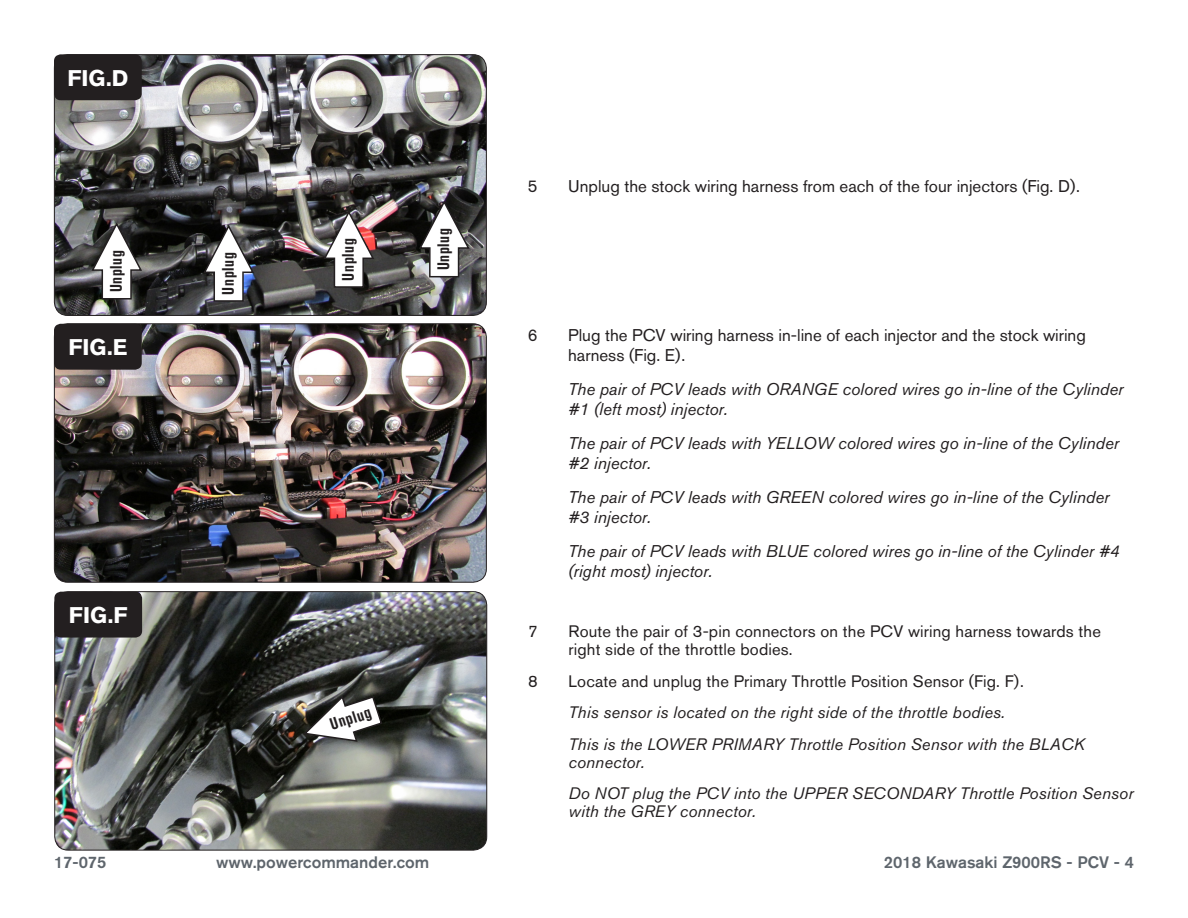
<style>
.page{position:relative;width:1188px;height:918px;background:#fff}
.page>*{position:absolute;margin:0;border:0;box-sizing:border-box;transform-origin:0 0}
.t1{font:700 22.5px "Akzidenz Grotesk BQ";color:#fff}
.Bodycopy{font:italic 16.8px/20.2px "Akzidenz Grotesk BQ";color:#231f20}
.Bodycopy-2{font:16.8px/20.2px "Akzidenz Grotesk BQ";color:#231f20}
.Bodycopy-3{font:italic 16.5px/18px "Akzidenz Grotesk BQ";letter-spacing:.01em;color:#231f20}
.Bodycopy-4{font:16.5px/18px "Akzidenz Grotesk BQ";letter-spacing:.01em;color:#231f20}
.t2{font:500 16.5px "Akzidenz Grotesk BQ";color:#5e656c}
.Callouts{font:700 condensed 16.5px "Akzidenz Grotesk BQ";letter-spacing:.04em;color:#231f20}
</style>
<div class="page">
<img style="left:54px;top:55px;width:432px;height:260px">
<div style="left:54px;top:54px;width:433px;height:262px;border:1px solid #231f20;border-radius:14px"></div>
<div style="left:54px;top:54px;width:88px;height:46px;background:#231f20;border-radius:7px"></div>
<img style="left:54px;top:324px;width:431px;height:257px">
<div style="left:54px;top:323px;width:433px;height:260px;border:1px solid #231f20;border-radius:14px"></div>
<div style="left:54px;top:324px;width:88px;height:46px;background:#231f20;border-radius:7px"></div>
<img style="left:55px;top:592px;width:432px;height:258px">
<div style="left:54px;top:591px;width:433px;height:259px;border:1px solid #231f20;border-radius:14px"></div>
<div style="left:54px;top:592px;width:88px;height:46px;background:#231f20;border-radius:7px"></div>
<svg style="left:418px;top:199px;width:52px;height:79px"></svg>
<img style="left:322px;top:209px;width:53px;height:79px">
<svg style="left:202px;top:223px;width:53px;height:79px"></svg>
<svg style="left:90px;top:221px;width:53px;height:79px"></svg>
<svg style="left:302px;top:695px;width:81px;height:48px"></svg>
<p class="t1" style="left:67px;top:65px;width:62px">FIG.D</p>
<p class="Callouts" style="left:107px;top:292px;width:44px;rotate:-90deg">Unplug</p>
<p class="Callouts" style="left:219px;top:295px;width:44px;rotate:-90deg">Unplug</p>
<p class="t1" style="left:68px;top:334px;width:61px">FIG.E</p>
<p class="t1" style="left:69px;top:602px;width:60px">FIG.F</p>
<p class="Callouts" style="left:339px;top:281px;width:44px;rotate:-90deg">Unplug</p>
<p class="Callouts" style="left:434px;top:270px;width:44px;rotate:-90deg">Unplug</p>
<p class="Callouts" style="left:328px;top:716px;width:44px;rotate:-18deg">Unplug</p>
<p class="Bodycopy-2" style="left:528px;top:175px;width:11px">5</p>
<p class="Bodycopy-2" style="left:568px;top:175px;width:513px">Unplug the stock wiring harness from each of the four injectors (Fig. D).</p>
<p class="Bodycopy-2" style="left:528px;top:325px;width:11px">6</p>
<p class="Bodycopy-2" style="left:568px;top:325px;width:519px">Plug the PCV wiring harness in-line of each injector and the stock wiring harness (Fig. E).</p>
<p class="Bodycopy" style="left:568px;top:379px;width:557px">The pair of PCV leads with ORANGE colored wires go in-line of the Cylinder #1 (left most) injector.</p>
<p class="Bodycopy" style="left:568px;top:433px;width:552px">The pair of PCV leads with YELLOW colored wires go in-line of the Cylinder #2 injector.</p>
<p class="Bodycopy" style="left:568px;top:487px;width:543px">The pair of PCV leads with GREEN colored wires go in-line of the Cylinder #3 injector.</p>
<p class="Bodycopy" style="left:568px;top:541px;width:553px">The pair of PCV leads with BLUE colored wires go in-line of the Cylinder #4 (right most) injector.</p>
<p class="Bodycopy-4" style="left:528px;top:622px;width:11px">7</p>
<p class="Bodycopy-4" style="left:569px;top:622px;width:534px">Route the pair of 3-pin connectors on the PCV wiring harness towards the right side of the throttle bodies.</p>
<p class="Bodycopy-4" style="left:528px;top:672px;width:11px">8</p>
<p class="Bodycopy-4" style="left:569px;top:672px;width:457px">Locate and unplug the Primary Throttle Position Sensor (Fig. F).</p>
<p class="Bodycopy-3" style="left:569px;top:703px;width:438px">This sensor is located on the right side of the throttle bodies.</p>
<p class="Bodycopy-3" style="left:569px;top:735px;width:518px">This is the LOWER PRIMARY Throttle Position Sensor with the BLACK connector.</p>
<p class="Bodycopy-3" style="left:569px;top:784px;width:566px">Do NOT plug the PCV into the UPPER SECONDARY Throttle Position Sensor with the GREY connector.</p>
<p class="t2" style="left:54px;top:852px;width:54px">17-075</p>
<p class="t2" style="left:216px;top:852px;width:215px">www.powercommander.com</p>
<p class="t2" style="left:884px;top:852px;width:252px">2018 Kawasaki Z900RS - PCV - 4</p>
</div>
